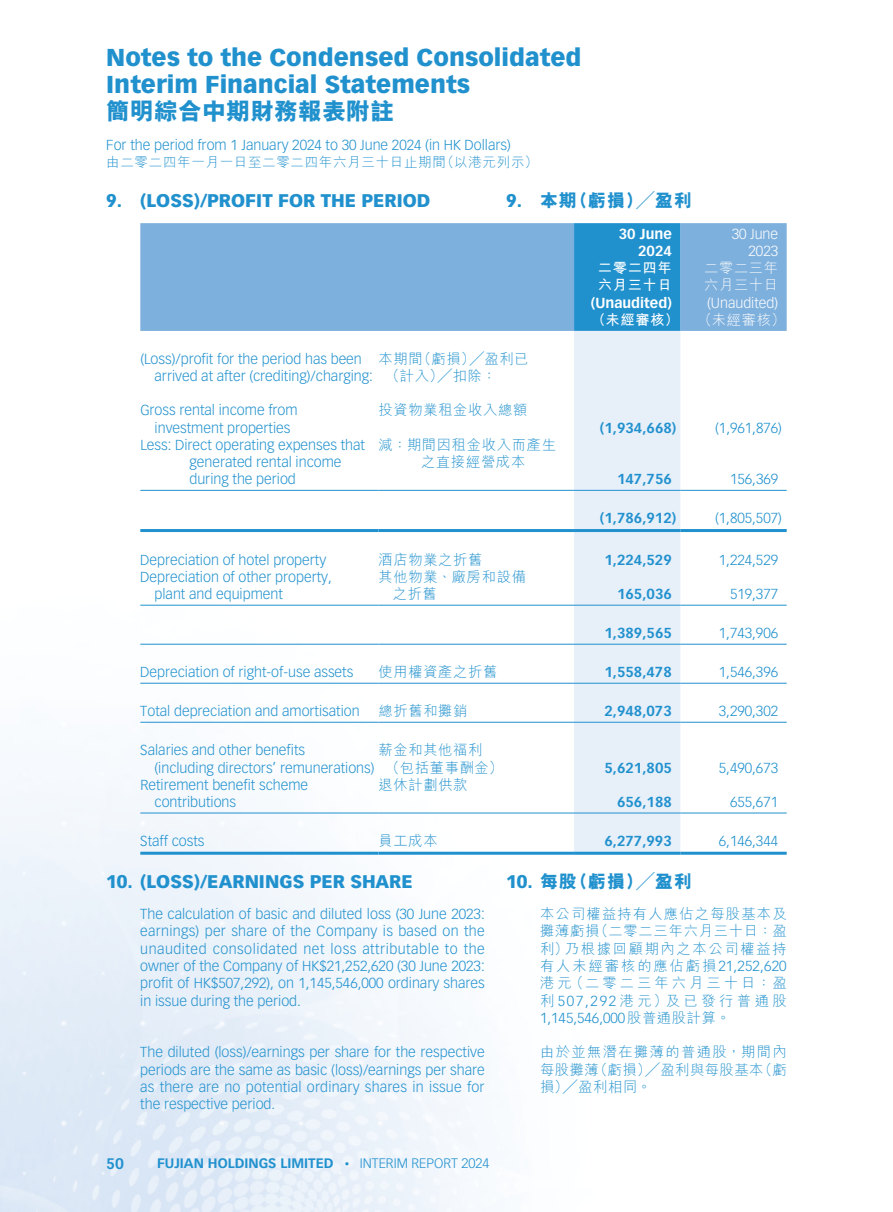
<style>
.page{position:relative;width:893px;height:1212px;background:#fff}
.page>*{position:absolute;margin:0;border:0;box-sizing:border-box;transform-origin:0 0}
.t1{font:900 24px/27px "Vectora LT Std";color:#2191ce}
.t2{font:800 24px "M Hei HK";color:#2191ce}
.t3{font:900 18px "Vectora LT Std";color:#2191ce}
.t4{font:800 18px "M Hei HK";letter-spacing:.05em;color:#2191ce}
.t5{font:700 15px "Vectora LT Std";color:#2191ce}
.t6{font:300 14.25px/17.2px "Vectora LT Std";color:#2191ce}
.t7{font:300 14.25px/17.2px "M Hei HK";letter-spacing:.05em;color:#2191ce}
.t8{font:700 14.25px "Vectora LT Std";color:#2191ce}
.t9{font:700 14.25px/17.2px "Vectora LT Std";color:#fff;text-align:right}
.t10{font:300 14.25px/17.2px "Vectora LT Std";color:#fff;text-align:right}
.t11{font:700 14.25px/17.2px "M Hei HK";letter-spacing:.05em;color:#fff}
.t12{font:300 14.25px/17.2px "M Hei HK";letter-spacing:.05em;color:#fff}
.t13{font:700 13.5px "Vectora LT Std";color:#2191ce}
.t14{font:300 13.5px "M Hei HK";letter-spacing:.05em;color:#2191ce}
.s1{font-family:"Vectora LT Std";font-weight:900}
.s2{font-family:"Vectora LT Std"}
.s3{font-family:"M Hei HK"}
.s4{font-weight:300;font-size:9px}
.s5{font-weight:300}
</style>
<div class="page">
<div style="left:140px;top:223px;width:647px;height:108px;background:#7eb0dd"></div>
<div style="left:574px;top:223px;width:106px;height:108px;background:#2191ce"></div>
<div style="left:574px;top:331px;width:106px;height:521px;background:#e7eff9"></div>
<hr style="left:140px;top:490px;width:238px;height:1px;background:#2191ce">
<hr style="left:378px;top:490px;width:196px;height:1px;background:#2191ce">
<hr style="left:574px;top:490px;width:106px;height:1px;background:#2191ce">
<hr style="left:680px;top:490px;width:107px;height:1px;background:#2191ce">
<hr style="left:140px;top:529px;width:238px;height:3px;background:#2191ce">
<hr style="left:378px;top:529px;width:196px;height:3px;background:#2191ce">
<hr style="left:574px;top:529px;width:106px;height:3px;background:#2191ce">
<hr style="left:680px;top:529px;width:107px;height:3px;background:#2191ce">
<hr style="left:140px;top:605px;width:238px;height:1px;background:#2191ce">
<hr style="left:378px;top:605px;width:196px;height:1px;background:#2191ce">
<hr style="left:574px;top:605px;width:106px;height:1px;background:#2191ce">
<hr style="left:680px;top:605px;width:107px;height:1px;background:#2191ce">
<hr style="left:140px;top:644px;width:238px;height:1px;background:#2191ce">
<hr style="left:378px;top:644px;width:196px;height:1px;background:#2191ce">
<hr style="left:574px;top:644px;width:106px;height:1px;background:#2191ce">
<hr style="left:680px;top:644px;width:107px;height:1px;background:#2191ce">
<hr style="left:140px;top:683px;width:238px;height:1px;background:#2191ce">
<hr style="left:378px;top:683px;width:196px;height:1px;background:#2191ce">
<hr style="left:574px;top:683px;width:106px;height:1px;background:#2191ce">
<hr style="left:680px;top:683px;width:107px;height:1px;background:#2191ce">
<hr style="left:140px;top:722px;width:238px;height:1px;background:#2191ce">
<hr style="left:378px;top:722px;width:196px;height:1px;background:#2191ce">
<hr style="left:574px;top:722px;width:106px;height:1px;background:#2191ce">
<hr style="left:680px;top:722px;width:107px;height:1px;background:#2191ce">
<hr style="left:140px;top:813px;width:238px;height:1px;background:#2191ce">
<hr style="left:378px;top:813px;width:196px;height:1px;background:#2191ce">
<hr style="left:574px;top:813px;width:106px;height:1px;background:#2191ce">
<hr style="left:680px;top:813px;width:107px;height:1px;background:#2191ce">
<hr style="left:140px;top:852px;width:238px;height:3px;background:#2191ce">
<hr style="left:378px;top:852px;width:196px;height:3px;background:#2191ce">
<hr style="left:574px;top:852px;width:106px;height:3px;background:#2191ce">
<hr style="left:680px;top:852px;width:107px;height:3px;background:#2191ce">
<h1 class="t1" style="left:106px;top:44px;width:477px">Notes to the Condensed Consolidated<br>Interim Financial Statements</h1>
<h1 class="t2" style="left:106px;top:99px;width:289px">簡明綜合中期財務報表附註</h1>
<p class="t6" style="left:106px;top:136px;width:406px">For the period from 1 January 2024 to 30 June 2024 (in HK Dollars)</p>
<p class="t14" style="left:106px;top:155px;width:433px">由二零二四年一月一日至二零二四年六月三十日止期間（以港元列示）</p>
<p class="t3" style="left:106px;top:190px;width:326px">9. (LOSS)/PROFIT FOR THE PERIOD</p>
<p class="t4" style="left:506px;top:192px;width:188px"><span class="s1">9.</span> 本期（虧損）╱盈利</p>
<p class="t9" style="left:619px;top:225px;width:55px">30 June<br>2024</p>
<p class="t10" style="left:732px;top:225px;width:48px">30 June<br>2023</p>
<p class="t11" style="left:598px;top:258px;width:76px">二零二四年六月三十日</p>
<p class="t12" style="left:704px;top:259px;width:76px">二零二三年六月三十日</p>
<p class="t9" style="left:591px;top:294px;width:83px">(Unaudited)</p>
<p class="t10" style="left:707px;top:294px;width:73px">(Unaudited)</p>
<p class="t11" style="left:591px;top:310px;width:89px">（未經審核）</p>
<p class="t12" style="left:698px;top:311px;width:89px">（未經審核）</p>
<p class="t6" style="left:155px;top:350px;width:220px;text-indent:-14px">(Loss)/profit for the period has been arrived at after (crediting)/charging:</p>
<p class="t7" style="left:386px;top:350px;width:145px;text-indent:-7px">本期間（虧損）╱盈利已（計入）╱扣除：</p>
<p class="t6" style="left:140px;top:402px;width:159px;text-align:center">Gross rental income from investment properties</p>
<p class="t7" style="left:378px;top:401px;width:150px">投資物業租金收入總額</p>
<p class="t6" style="left:189px;top:436px;width:177px;text-indent:-49px">Less: Direct operating expenses that generated rental income during the period</p>
<p class="t7" style="left:421px;top:436px;width:136px;text-indent:-43px">減：期間因租金收入而產生之直接經營成本</p>
<p class="t8" style="left:600px;top:419px;width:78px">(1,934,668)</p>
<p class="t6" style="left:715px;top:419px;width:68px">(1,961,876)</p>
<p class="t8" style="left:617px;top:471px;width:56px">147,756</p>
<p class="t6" style="left:730px;top:471px;width:50px">156,369</p>
<p class="t8" style="left:600px;top:510px;width:78px">(1,786,912)</p>
<p class="t6" style="left:715px;top:510px;width:68px">(1,805,507)</p>
<p class="t6" style="left:140px;top:551px;width:187px">Depreciation of hotel property</p>
<p class="t7" style="left:378px;top:551px;width:106px">酒店物業之折舊</p>
<p class="t8" style="left:604px;top:551px;width:69px">1,224,529</p>
<p class="t6" style="left:719px;top:551px;width:61px">1,224,529</p>
<p class="t6" style="left:155px;top:568px;width:179px;text-indent:-14px">Depreciation of other property, plant and equipment</p>
<p class="t7" style="left:393px;top:568px;width:135px;text-indent:-14px">其他物業、廠房和設備之折舊</p>
<p class="t8" style="left:617px;top:585px;width:56px">165,036</p>
<p class="t6" style="left:730px;top:586px;width:50px">519,377</p>
<p class="t8" style="left:604px;top:624px;width:69px">1,389,565</p>
<p class="t6" style="left:719px;top:625px;width:61px">1,743,906</p>
<p class="t6" style="left:140px;top:664px;width:215px">Depreciation of right-of-use assets</p>
<p class="t7" style="left:378px;top:663px;width:120px">使用權資產之折舊</p>
<p class="t8" style="left:604px;top:663px;width:69px">1,558,478</p>
<p class="t6" style="left:719px;top:664px;width:61px">1,546,396</p>
<p class="t6" style="left:140px;top:703px;width:221px">Total depreciation and amortisation</p>
<p class="t7" style="left:378px;top:702px;width:91px">總折舊和攤銷</p>
<p class="t8" style="left:604px;top:702px;width:69px">2,948,073</p>
<p class="t6" style="left:719px;top:703px;width:61px">3,290,302</p>
<p class="t6" style="left:155px;top:742px;width:221px;text-indent:-14px">Salaries and other benefits<br>(including directors’ remunerations)</p>
<p class="t7" style="left:386px;top:741px;width:119px;text-indent:-7px">薪金和其他福利<br>（包括董事酬金）</p>
<p class="t8" style="left:604px;top:759px;width:69px">5,621,805</p>
<p class="t6" style="left:719px;top:759px;width:61px">5,490,673</p>
<p class="t6" style="left:155px;top:776px;width:155px;text-indent:-14px">Retirement benefit scheme contributions</p>
<p class="t7" style="left:378px;top:776px;width:91px">退休計劃供款</p>
<p class="t8" style="left:617px;top:793px;width:56px">656,188</p>
<p class="t6" style="left:730px;top:793px;width:50px">655,671</p>
<p class="t6" style="left:140px;top:832px;width:66px">Staff costs</p>
<p class="t7" style="left:378px;top:832px;width:61px">員工成本</p>
<p class="t8" style="left:604px;top:832px;width:69px">6,277,993</p>
<p class="t6" style="left:719px;top:832px;width:61px">6,146,344</p>
<p class="t3" style="left:106px;top:870px;width:308px">10. (LOSS)/EARNINGS PER SHARE</p>
<p class="t6" style="left:140px;top:906px;width:346px;text-align:justify">The calculation of basic and diluted loss (30 June 2023: earnings) per share of the Company is based on the unaudited consolidated net loss attributable to the owner of the Company of HK$21,252,620 (30 June 2023: profit of HK$507,292), on 1,145,546,000 ordinary shares in issue during the period.</p>
<p class="t6" style="left:140px;top:1044px;width:346px;text-align:justify">The diluted (loss)/earnings per share for the respective periods are the same as basic (loss)/earnings per share as there are no potential ordinary shares in issue for the respective period.</p>
<p class="t4" style="left:506px;top:872px;width:188px"><span class="s1">10.</span> 每股（虧損）╱盈利</p>
<p class="t7" style="left:540px;top:905px;width:248px;text-align:justify">本公司權益持有人應佔之每股基本及攤薄虧損（二零二三年六月三十日：盈利）乃根據回顧期內之本公司權益持有人未經審核的應佔虧損<span class="s2">21,252,620</span>港元（二零二三年六月三十日：盈利<span class="s2">507,292</span>港元）及已發行普通股</p>
<p class="t6" style="left:540px;top:1009px;width:192px">1,145,546,000<span class="s3">股普通股計算。</span></p>
<p class="t7" style="left:540px;top:1043px;width:248px;text-align:justify">由於並無潛在攤薄的普通股，期間內每股攤薄（虧損）╱盈利與每股基本（虧損）╱盈利相同。</p>
<p class="t5" style="left:106px;top:1154px;width:19px">50</p>
<p class="t13" style="left:157px;top:1155px;width:334px">FUJIAN HOLDINGS LIMITED <span class="s4">•</span> <span class="s5">INTERIM REPORT 2024</span></p>
</div>
